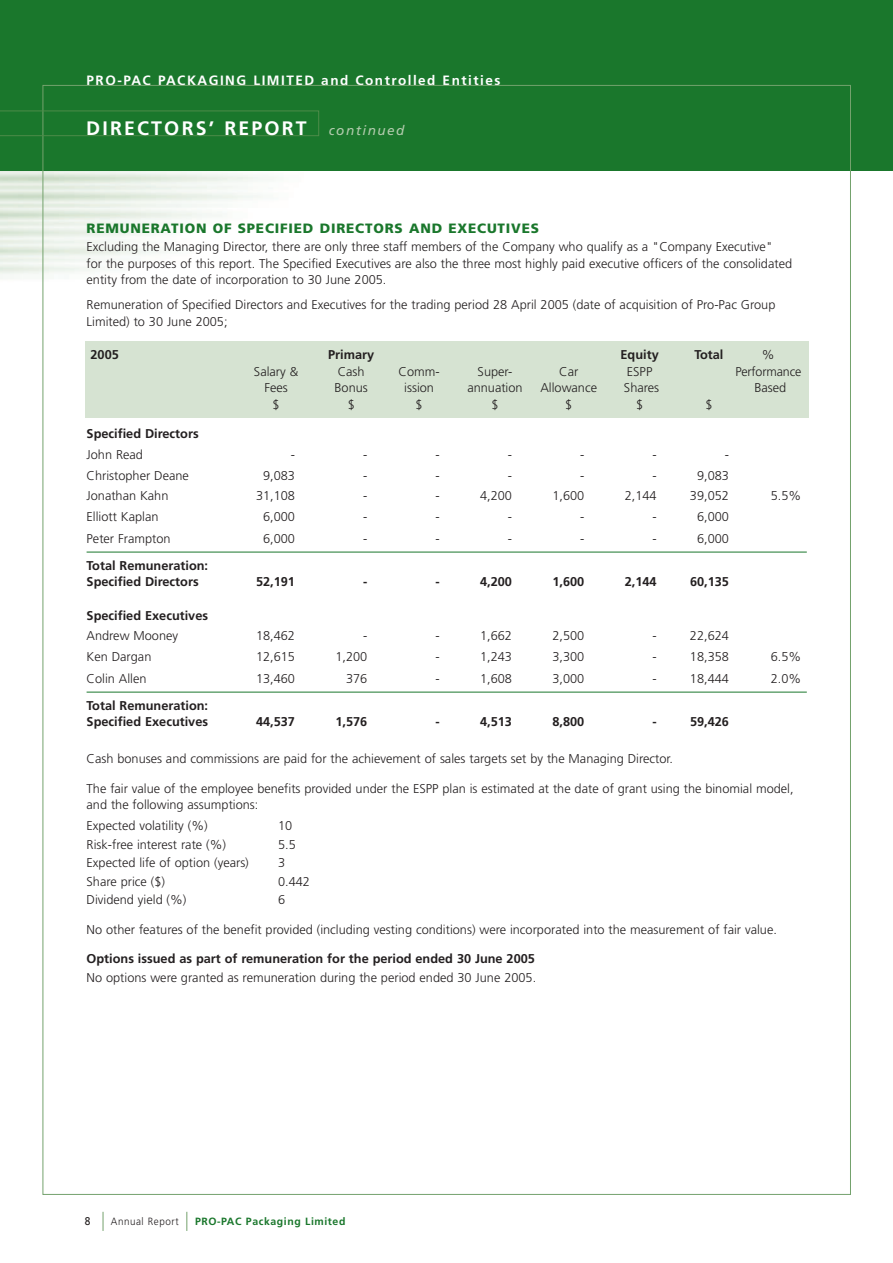
<style>
.page{position:relative;width:893px;height:1263px;background:#fff}
.page>*{position:absolute;margin:0;border:0;box-sizing:border-box;transform-origin:0 0}
.t1{font:700 19.5px "Frutiger";letter-spacing:.11em;color:#fff}
.t2{font:900 13.5px "Frutiger";letter-spacing:.06em;color:#1a772c}
.t3{font:700 13.5px "Frutiger";letter-spacing:.11em;color:#fff}
.t4{font:300 12.75px/16.5px "Frutiger";color:#231f20}
.t5{font:700 12.75px/16.5px "Frutiger";color:#231f20}
.t6{font:11.25px "Frutiger";color:#231f20;scale:.9 1}
.t7{font:700 10.5px "Frutiger";letter-spacing:.055em;color:#1a772c}
.t8{font:300 10.5px "Frutiger";letter-spacing:.055em;color:#231f20;scale:.94 1}
.s1{font-weight:400;font-style:italic;font-size:13.5px;color:#b2cbad}
</style>
<div class="page">
<img style="left:0;top:170px;width:314px;height:131px">
<div style="left:0;top:0;width:892px;height:170px;background:#1a772c"></div>
<svg style="left:0;top:111px;width:319px;height:25px"></svg>
<svg style="left:186px;top:1212px;width:1px;height:19px"></svg>
<svg style="left:103px;top:1212px;width:1px;height:19px"></svg>
<div style="left:85px;top:341px;width:723px;height:77px;background:#d6e3d2"></div>
<hr style="left:87px;top:552px;width:719px;height:1px;background:#1a772c">
<hr style="left:87px;top:692px;width:719px;height:1px;background:#1a772c">
<p class="t3" style="left:87px;top:75px;width:415px">PRO-PAC PACKAGING LIMITED and Controlled Entities</p>
<h1 class="t1" style="left:86px;top:121px;width:320px">DIRECTORS’ REPORT <span class="s1">continued</span></h1>
<p class="t2" style="left:87px;top:223px;width:454px">REMUNERATION OF SPECIFIED DIRECTORS AND EXECUTIVES</p>
<p class="t4" style="left:87px;top:240px;width:707px">Excluding the Managing Director, there are only three staff members of the Company who qualify as a "Company Executive"<br>for the purposes of this report. The Specified Executives are also the three most highly paid executive officers of the consolidated entity from the date of incorporation to 30 June 2005.</p>
<p class="t4" style="left:87px;top:298px;width:690px">Remuneration of Specified Directors and Executives for the trading period 28 April 2005 (date of acquisition of Pro-Pac Group<br>Limited) to 30 June 2005;</p>
<p class="t5" style="left:90px;top:348px;width:30px">2005</p>
<p class="t5" style="left:328px;top:348px;width:48px">Primary</p>
<p class="t5" style="left:620px;top:348px;width:40px">Equity</p>
<p class="t5" style="left:694px;top:348px;width:31px">Total</p>
<p class="t4" style="left:762px;top:348px;width:14px">%</p>
<p class="t4" style="left:254px;top:364px;width:46px">Salary &amp;</p>
<p class="t4" style="left:338px;top:364px;width:28px">Cash</p>
<p class="t4" style="left:398px;top:364px;width:43px">Comm-</p>
<p class="t4" style="left:477px;top:364px;width:36px">Super-</p>
<p class="t4" style="left:559px;top:364px;width:21px">Car</p>
<p class="t4" style="left:627px;top:364px;width:27px">ESPP</p>
<p class="t4" style="left:735px;top:364px;width:67px">Performance</p>
<p class="t4" style="left:264px;top:381px;width:25px">Fees</p>
<p class="t4" style="left:334px;top:381px;width:35px">Bonus</p>
<p class="t4" style="left:404px;top:381px;width:31px">ission</p>
<p class="t4" style="left:467px;top:381px;width:57px">annuation</p>
<p class="t4" style="left:540px;top:381px;width:58px">Allowance</p>
<p class="t4" style="left:624px;top:381px;width:37px">Shares</p>
<p class="t4" style="left:754px;top:381px;width:33px">Based</p>
<p class="t4" style="left:272px;top:397px;width:9px">$</p>
<p class="t4" style="left:347px;top:397px;width:9px">$</p>
<p class="t4" style="left:415px;top:397px;width:9px">$</p>
<p class="t4" style="left:491px;top:397px;width:9px">$</p>
<p class="t4" style="left:565px;top:397px;width:9px">$</p>
<p class="t4" style="left:636px;top:397px;width:9px">$</p>
<p class="t4" style="left:705px;top:397px;width:9px">$</p>
<p class="t5" style="left:87px;top:426px;width:114px">Specified Directors</p>
<p class="t4" style="left:87px;top:447px;width:58px">John Read</p>
<p class="t4" style="left:291px;top:447px;width:6px">-</p>
<p class="t4" style="left:363px;top:447px;width:6px">-</p>
<p class="t4" style="left:435px;top:447px;width:6px">-</p>
<p class="t4" style="left:507px;top:447px;width:6px">-</p>
<p class="t4" style="left:580px;top:447px;width:6px">-</p>
<p class="t4" style="left:652px;top:447px;width:6px">-</p>
<p class="t4" style="left:724px;top:447px;width:6px">-</p>
<p class="t4" style="left:87px;top:468px;width:104px">Christopher Deane</p>
<p class="t4" style="left:263px;top:468px;width:33px">9,083</p>
<p class="t4" style="left:363px;top:468px;width:6px">-</p>
<p class="t4" style="left:435px;top:468px;width:6px">-</p>
<p class="t4" style="left:507px;top:468px;width:6px">-</p>
<p class="t4" style="left:580px;top:468px;width:6px">-</p>
<p class="t4" style="left:652px;top:468px;width:6px">-</p>
<p class="t4" style="left:697px;top:468px;width:33px">9,083</p>
<p class="t4" style="left:87px;top:489px;width:83px">Jonathan Kahn</p>
<p class="t4" style="left:256px;top:489px;width:40px">31,108</p>
<p class="t4" style="left:363px;top:489px;width:6px">-</p>
<p class="t4" style="left:435px;top:489px;width:6px">-</p>
<p class="t4" style="left:480px;top:489px;width:33px">4,200</p>
<p class="t4" style="left:552px;top:489px;width:33px">1,600</p>
<p class="t4" style="left:624px;top:489px;width:33px">2,144</p>
<p class="t4" style="left:690px;top:489px;width:40px">39,052</p>
<p class="t4" style="left:770px;top:489px;width:32px">5.5%</p>
<p class="t4" style="left:87px;top:509px;width:73px">Elliott Kaplan</p>
<p class="t4" style="left:263px;top:509px;width:33px">6,000</p>
<p class="t4" style="left:363px;top:509px;width:6px">-</p>
<p class="t4" style="left:435px;top:509px;width:6px">-</p>
<p class="t4" style="left:507px;top:509px;width:6px">-</p>
<p class="t4" style="left:580px;top:509px;width:6px">-</p>
<p class="t4" style="left:652px;top:509px;width:6px">-</p>
<p class="t4" style="left:697px;top:509px;width:33px">6,000</p>
<p class="t4" style="left:87px;top:532px;width:85px">Peter Frampton</p>
<p class="t4" style="left:263px;top:532px;width:33px">6,000</p>
<p class="t4" style="left:363px;top:532px;width:6px">-</p>
<p class="t4" style="left:435px;top:532px;width:6px">-</p>
<p class="t4" style="left:507px;top:532px;width:6px">-</p>
<p class="t4" style="left:580px;top:532px;width:6px">-</p>
<p class="t4" style="left:652px;top:532px;width:6px">-</p>
<p class="t4" style="left:697px;top:532px;width:33px">6,000</p>
<p class="t5" style="left:87px;top:558px;width:123px">Total Remuneration:<br>Specified Directors</p>
<p class="t5" style="left:256px;top:574px;width:40px">52,191</p>
<p class="t5" style="left:363px;top:574px;width:6px">-</p>
<p class="t5" style="left:435px;top:574px;width:6px">-</p>
<p class="t5" style="left:480px;top:574px;width:33px">4,200</p>
<p class="t5" style="left:552px;top:574px;width:33px">1,600</p>
<p class="t5" style="left:624px;top:574px;width:33px">2,144</p>
<p class="t5" style="left:690px;top:574px;width:40px">60,135</p>
<p class="t5" style="left:87px;top:608px;width:123px">Specified Executives</p>
<p class="t4" style="left:87px;top:629px;width:93px">Andrew Mooney</p>
<p class="t4" style="left:256px;top:629px;width:40px">18,462</p>
<p class="t4" style="left:363px;top:629px;width:6px">-</p>
<p class="t4" style="left:435px;top:629px;width:6px">-</p>
<p class="t4" style="left:480px;top:629px;width:33px">1,662</p>
<p class="t4" style="left:552px;top:629px;width:33px">2,500</p>
<p class="t4" style="left:652px;top:629px;width:6px">-</p>
<p class="t4" style="left:690px;top:629px;width:40px">22,624</p>
<p class="t4" style="left:87px;top:649px;width:66px">Ken Dargan</p>
<p class="t4" style="left:256px;top:649px;width:40px">12,615</p>
<p class="t4" style="left:335px;top:649px;width:33px">1,200</p>
<p class="t4" style="left:435px;top:649px;width:6px">-</p>
<p class="t4" style="left:480px;top:649px;width:33px">1,243</p>
<p class="t4" style="left:552px;top:649px;width:33px">3,300</p>
<p class="t4" style="left:652px;top:649px;width:6px">-</p>
<p class="t4" style="left:690px;top:649px;width:40px">18,358</p>
<p class="t4" style="left:770px;top:649px;width:32px">6.5%</p>
<p class="t4" style="left:87px;top:672px;width:61px">Colin Allen</p>
<p class="t4" style="left:256px;top:672px;width:40px">13,460</p>
<p class="t4" style="left:346px;top:672px;width:23px">376</p>
<p class="t4" style="left:435px;top:672px;width:6px">-</p>
<p class="t4" style="left:480px;top:672px;width:33px">1,608</p>
<p class="t4" style="left:552px;top:672px;width:33px">3,000</p>
<p class="t4" style="left:652px;top:672px;width:6px">-</p>
<p class="t4" style="left:690px;top:672px;width:40px">18,444</p>
<p class="t4" style="left:770px;top:672px;width:32px">2.0%</p>
<p class="t5" style="left:87px;top:698px;width:123px">Total Remuneration:<br>Specified Executives</p>
<p class="t5" style="left:256px;top:715px;width:40px">44,537</p>
<p class="t5" style="left:335px;top:715px;width:33px">1,576</p>
<p class="t5" style="left:435px;top:715px;width:6px">-</p>
<p class="t5" style="left:480px;top:715px;width:33px">4,513</p>
<p class="t5" style="left:552px;top:715px;width:33px">8,800</p>
<p class="t5" style="left:652px;top:715px;width:6px">-</p>
<p class="t5" style="left:690px;top:715px;width:40px">59,426</p>
<p class="t4" style="left:87px;top:752px;width:588px">Cash bonuses and commissions are paid for the achievement of sales targets set by the Managing Director.</p>
<p class="t4" style="left:87px;top:781px;width:708px">The fair value of the employee benefits provided under the ESPP plan is estimated at the date of grant using the binomial model, and the following assumptions:</p>
<p class="t4" style="left:87px;top:818px;width:123px">Expected volatility (%)</p>
<p class="t4" style="left:278px;top:818px;width:16px">10</p>
<p class="t4" style="left:87px;top:837px;width:141px">Risk-free interest rate (%)</p>
<p class="t4" style="left:278px;top:837px;width:19px">5.5</p>
<p class="t4" style="left:87px;top:856px;width:164px">Expected life of option (years)</p>
<p class="t4" style="left:278px;top:856px;width:9px">3</p>
<p class="t4" style="left:87px;top:874px;width:80px">Share price ($)</p>
<p class="t4" style="left:278px;top:874px;width:33px">0.442</p>
<p class="t4" style="left:87px;top:893px;width:101px">Dividend yield (%)</p>
<p class="t4" style="left:278px;top:893px;width:9px">6</p>
<p class="t4" style="left:87px;top:922px;width:692px">No other features of the benefit provided (including vesting conditions) were incorporated into the measurement of fair value.</p>
<p class="t5" style="left:87px;top:951px;width:450px">Options issued as part of remuneration for the period ended 30 June 2005</p>
<p class="t4" style="left:87px;top:970px;width:451px">No options were granted as remuneration during the period ended 30 June 2005.</p>
<p class="t6" style="left:85px;top:1216px;width:8px">8</p>
<p class="t8" style="left:111px;top:1217px;width:74px">Annual Report</p>
<p class="t7" style="left:195px;top:1217px;width:152px">PRO-PAC Packaging Limited</p>
</div>
